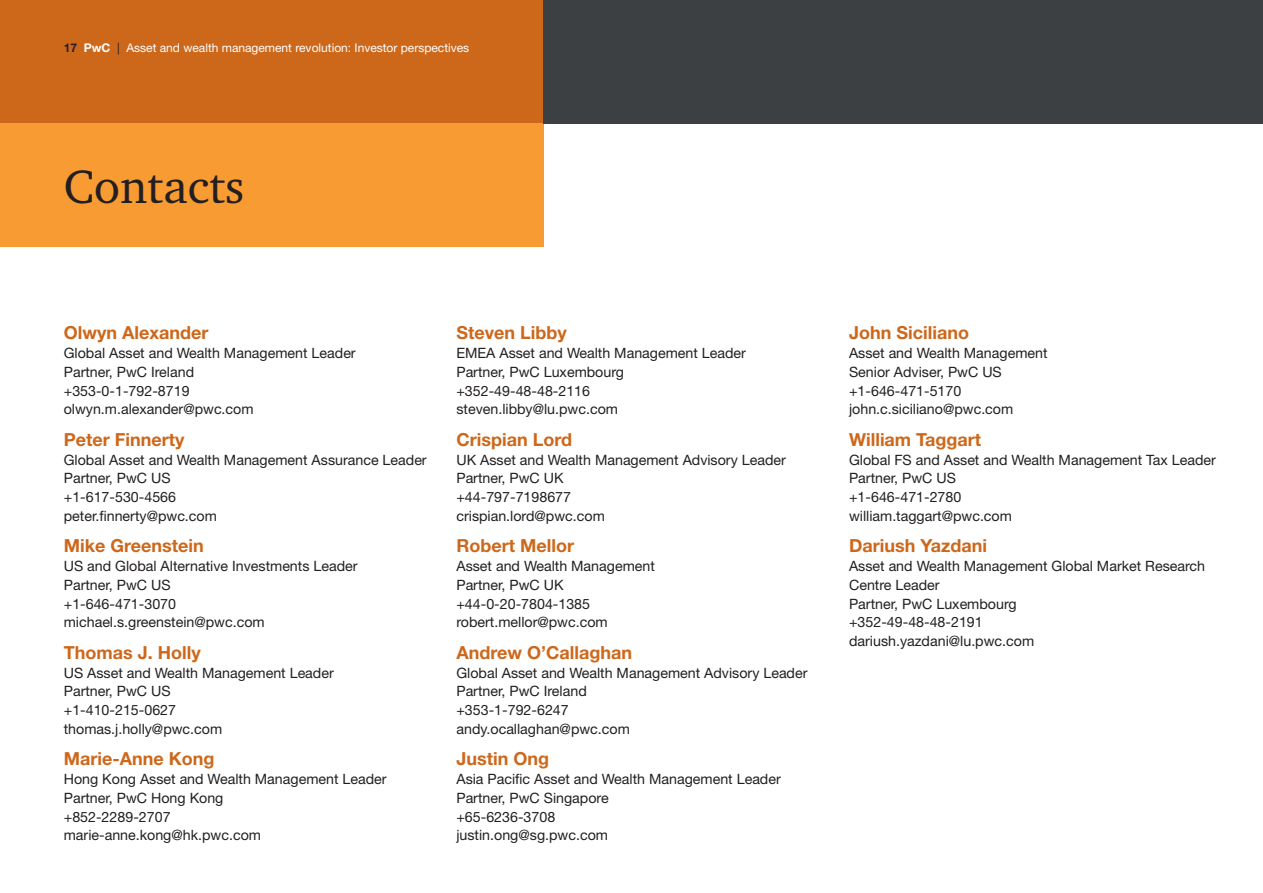
<style>
.page{position:relative;width:1263px;height:893px;background:#fff}
.page>*{position:absolute;margin:0;border:0;box-sizing:border-box;transform-origin:0 0}
.t1{font:48px "Charter ITC";color:#231f20}
.t2{font:700 18px "Helvetica Neue";color:#cd681b}
.t3{font:14.25px/18.8px "Helvetica Neue";color:#231f20}
.t4{font:12px "Helvetica Neue";color:#fff}
.s1{font-weight:700;color:#231f20}
.s2{font-weight:700}
.s3{color:#231f20}
</style>
<div class="page">
<div style="left:0;top:0;width:544px;height:123px;background:#cd681b"></div>
<div style="left:0;top:123px;width:544px;height:124px;background:#f89b33"></div>
<div style="left:544px;top:0;width:719px;height:123px;background:#3d4043"></div>
<p class="t4" style="left:64px;top:41px;width:407px"><span class="s1">17</span> <span class="s2">PwC</span> <span class="s3">|</span> Asset and wealth management revolution: Investor perspectives</p>
<h1 class="t1" style="left:64px;top:156px;width:182px">Contacts</h1>
<p class="t2" style="left:64px;top:322px;width:146px">Olwyn Alexander</p>
<p class="t3" style="left:64px;top:343px;width:293px">Global Asset and Wealth Management Leader<br>Partner, PwC Ireland<br>+353-0-1-792-8719 olwyn.m.alexander@pwc.com</p>
<p class="t2" style="left:64px;top:428px;width:122px">Peter Finnerty</p>
<p class="t3" style="left:64px;top:450px;width:364px">Global Asset and Wealth Management Assurance Leader<br>Partner, PwC US<br>+1-617-530-4566<br>peter.finnerty@pwc.com</p>
<p class="t2" style="left:64px;top:535px;width:141px">Mike Greenstein</p>
<p class="t3" style="left:64px;top:556px;width:295px">US and Global Alternative Investments Leader<br>Partner, PwC US<br>+1-646-471-3070 michael.s.greenstein@pwc.com</p>
<p class="t2" style="left:64px;top:641px;width:138px">Thomas J. Holly</p>
<p class="t3" style="left:64px;top:663px;width:272px">US Asset and Wealth Management Leader<br>Partner, PwC US<br>+1-410-215-0627 thomas.j.holly@pwc.com</p>
<p class="t2" style="left:64px;top:748px;width:152px">Marie-Anne Kong</p>
<p class="t3" style="left:64px;top:769px;width:324px">Hong Kong Asset and Wealth Management Leader<br>Partner, PwC Hong Kong<br>+852-2289-2707<br>marie-anne.kong@hk.pwc.com</p>
<p class="t2" style="left:456px;top:322px;width:112px">Steven Libby</p>
<p class="t3" style="left:456px;top:343px;width:291px">EMEA Asset and Wealth Management Leader<br>Partner, PwC Luxembourg +352-49-48-48-2116 steven.libby@lu.pwc.com</p>
<p class="t2" style="left:456px;top:428px;width:117px">Crispian Lord</p>
<p class="t3" style="left:456px;top:450px;width:331px">UK Asset and Wealth Management Advisory Leader<br>Partner, PwC UK<br>+44-797-7198677<br>crispian.lord@pwc.com</p>
<p class="t2" style="left:456px;top:535px;width:119px">Robert Mellor</p>
<p class="t3" style="left:456px;top:556px;width:200px">Asset and Wealth Management<br>Partner, PwC UK +44-0-20-7804-1385 robert.mellor@pwc.com</p>
<p class="t2" style="left:456px;top:641px;width:177px">Andrew O’Callaghan</p>
<p class="t3" style="left:456px;top:663px;width:353px">Global Asset and Wealth Management Advisory Leader<br>Partner, PwC Ireland<br>+353-1-792-6247<br>andy.ocallaghan@pwc.com</p>
<p class="t2" style="left:456px;top:748px;width:94px">Justin Ong</p>
<p class="t3" style="left:456px;top:769px;width:326px">Asia Pacific Asset and Wealth Management Leader<br>Partner, PwC Singapore<br>+65-6236-3708<br>justin.ong@sg.pwc.com</p>
<p class="t2" style="left:849px;top:322px;width:121px">John Siciliano</p>
<p class="t3" style="left:849px;top:343px;width:200px">Asset and Wealth Management<br>Senior Adviser, PwC US +1-646-471-5170 john.c.siciliano@pwc.com</p>
<p class="t2" style="left:849px;top:428px;width:134px">William Taggart</p>
<p class="t3" style="left:849px;top:450px;width:368px">Global FS and Asset and Wealth Management Tax Leader<br>Partner, PwC US<br>+1-646-471-2780<br>william.taggart@pwc.com</p>
<p class="t2" style="left:849px;top:535px;width:140px">Dariush Yazdani</p>
<p class="t3" style="left:849px;top:556px;width:358px">Asset and Wealth Management Global Market Research<br>Centre Leader<br>Partner, PwC Luxembourg<br>+352-49-48-48-2191<br>dariush.yazdani@lu.pwc.com</p>
</div>
